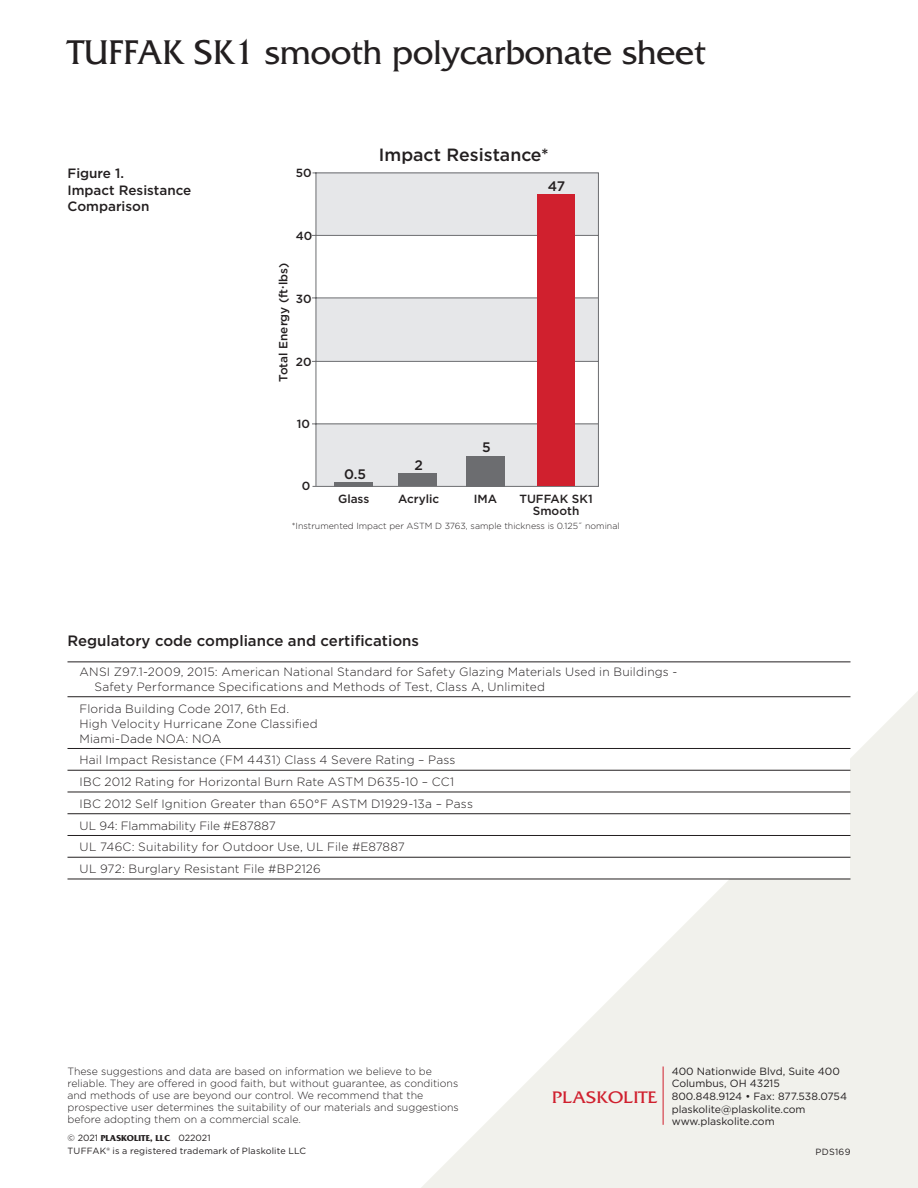
<style>
.page{position:relative;width:918px;height:1188px;background:#fff}
.page>*{position:absolute;margin:0;border:0;box-sizing:border-box;transform-origin:0 0}
.t1{font:36px "Friz Quadrata";color:#231f20}
.t2{font:500 17.7px "Gotham";color:#231f20}
.t3{font:17.55px "Friz Quadrata";color:#d0202e;scale:1.11 1}
.t4{font:500 15px "Gotham";color:#231f20}
.t5{font:500 13.8px "Gotham";color:#231f20}
.t6{font:500 13.5px/16.2px "Gotham";color:#231f20}
.t7{font:300 12px/21.8px "Gotham";letter-spacing:.015em;color:#231f20}
.t8{font:500 11.85px/11.9px "Gotham";color:#231f20;text-align:center}
.t9{font:300 10.5px/12px "Gotham";color:#231f20}
.t10{font:10.5px/12.6px "Gotham";color:#231f20}
.t11{font:9px "Gotham";letter-spacing:.02em;color:#231f20}
.t12{font:700 9px "Friz Quadrata";color:#231f20}
.t13{font:300 8.85px "Gotham";color:#231f20}
.s1{font-family:"Gotham";font-weight:400}
</style>
<div class="page">
<svg style="left:421px;top:691px;width:497px;height:497px;fill:#f1f1ec"></svg>
<div style="left:68px;top:660px;width:782px;height:219px;background:#fff"></div>
<hr style="left:68px;top:662px;width:782px;height:1px;background:#231f20">
<svg style="left:312px;top:172px;width:287px;height:315px"></svg>
<hr style="left:334px;top:482px;width:39px;height:4px;background:#6c6d70">
<div style="left:398px;top:474px;width:39px;height:12px;background:#6c6d70"></div>
<div style="left:466px;top:456px;width:38px;height:30px;background:#6c6d70"></div>
<div style="left:537px;top:194px;width:38px;height:292px;background:#d0202e"></div>
<hr style="left:68px;top:696px;width:782px;height:1px;background:#231f20">
<hr style="left:68px;top:748px;width:782px;height:1px;background:#231f20">
<hr style="left:68px;top:770px;width:782px;height:1px;background:#231f20">
<hr style="left:68px;top:792px;width:782px;height:1px;background:#231f20">
<hr style="left:68px;top:813px;width:782px;height:1px;background:#231f20">
<hr style="left:68px;top:835px;width:782px;height:1px;background:#231f20">
<hr style="left:68px;top:857px;width:782px;height:1px;background:#231f20">
<hr style="left:68px;top:879px;width:782px;height:1px;background:#231f20">
<hr style="left:663px;top:1066px;width:1px;height:59px;background:#d0202e">
<h1 class="t1" style="left:68px;top:32px;width:640px">TUFFAK SK1 smooth polycarbonate sheet</h1>
<p class="t6" style="left:68px;top:165px;width:125px">Figure 1.<br>Impact Resistance<br>Comparison</p>
<p class="t8" style="left:296px;top:167px;width:17px">50</p>
<p class="t8" style="left:296px;top:230px;width:18px">40</p>
<p class="t8" style="left:277px;top:382px;width:120px;rotate:-90deg">Total Energy (ft<sup>•</sup>lbs)</p>
<p class="t8" style="left:296px;top:293px;width:17px">30</p>
<p class="t8" style="left:296px;top:356px;width:17px">20</p>
<p class="t8" style="left:297px;top:418px;width:15px">10</p>
<p class="t8" style="left:302px;top:480px;width:10px">0</p>
<h2 class="t2" style="left:379px;top:143px;width:171px">Impact Resistance*</h2>
<p class="t5" style="left:548px;top:177px;width:19px">47</p>
<p class="t5" style="left:344px;top:465px;width:23px">0.5</p>
<p class="t8" style="left:338px;top:493px;width:33px">Glass</p>
<p class="t5" style="left:414px;top:456px;width:10px">2</p>
<p class="t5" style="left:482px;top:438px;width:10px">5</p>
<p class="t8" style="left:398px;top:493px;width:43px">Acrylic</p>
<p class="t8" style="left:519px;top:493px;width:75px">TUFFAK SK1<br>Smooth</p>
<p class="t8" style="left:474px;top:493px;width:25px">IMA</p>
<p class="t13" style="left:292px;top:520px;width:329px">*Instrumented Impact per ASTM D 3763, sample thickness is 0.125˝ nominal</p>
<p class="t4" style="left:68px;top:631px;width:353px">Regulatory code compliance and certifications</p>
<p class="t7" style="left:94px;top:664px;width:584px;line-height:15px;text-indent:-15px">ANSI Z97.1-2009, 2015: American National Standard for Safety Glazing Materials Used in Buildings -<br>Safety Performance Specifications and Methods of Test, Class A, Unlimited</p>
<p class="t7" style="left:80px;top:701px;width:240px;line-height:15px">Florida Building Code 2017, 6th Ed.<br>High Velocity Hurricane Zone Classified<br>Miami-Dade NOA: NOA</p>
<p class="t7" style="left:80px;top:749px;width:395px">Hail Impact Resistance (FM 4431) Class 4 Severe Rating – Pass IBC 2012 Rating for Horizontal Burn Rate ASTM D635-10 – CC1<br>IBC 2012 Self Ignition Greater than 650°F ASTM D1929-13a – Pass UL 94: Flammability File #E87887<br>UL 746C: Suitability for Outdoor Use, UL File #E87887<br>UL 972: Burglary Resistant File #BP2126</p>
<p class="t9" style="left:68px;top:1065px;width:393px">These suggestions and data are based on information we believe to be reliable. They are offered in good faith, but without guarantee, as conditions and methods of use are beyond our control. We recommend that the prospective user determines the suitability of our materials and suggestions before adopting them on a commercial scale.</p>
<h3 class="t3" style="left:552px;top:1088px;width:97px">PLASKOLITE</h3>
<p class="t10" style="left:672px;top:1065px;width:177px">400 Nationwide Blvd, Suite 400<br>Columbus, OH 43215<br>800.848.9124 • Fax: 877.538.0754 plaskolite@plaskolite.com www.plaskolite.com</p>
<p class="t12" style="left:68px;top:1133px;width:145px"><span class="s1">© 2021</span> PLASKOLITE, LLC <span class="s1">022021</span></p>
<p class="t11" style="left:68px;top:1145px;width:240px">TUFFAK® is a registered trademark of Plaskolite LLC</p>
<p class="t11" style="left:816px;top:1146px;width:36px">PDS169</p>
</div>
